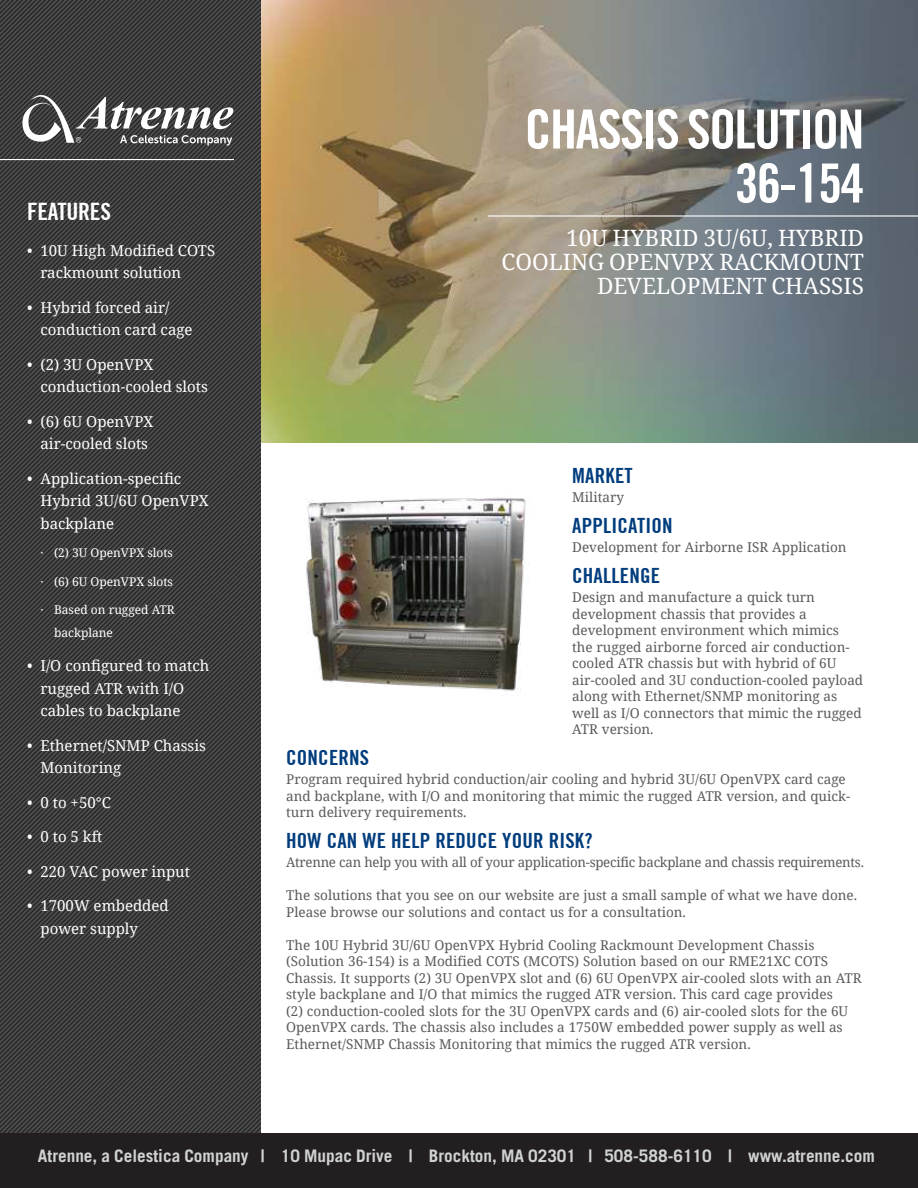
<style>
.page{position:relative;width:918px;height:1188px;background:#fff}
.page>*{position:absolute;margin:0;border:0;box-sizing:border-box;transform-origin:0 0}
.t1{font:700 condensed 54px/54px "Trade Gothic No.20";letter-spacing:-.03em;color:#fff;text-align:right}
.t2{font:700 condensed 24px "Trade Gothic No.20";letter-spacing:-.01em;color:#fff}
.t3{font:22.5px/24px "Noto Serif";color:#fff;text-align:right}
.t4{font:700 condensed 21px "Trade Gothic No.20";letter-spacing:.01em;color:#013d7d}
.t5{font:700 17.25px "Trade Gothic LT Std";color:#d1d2d4}
.t6{font:15px/22.5px "Noto Serif";color:#fff}
.t7{font:13.5px/16.5px "Noto Serif";color:#5a5a5d}
.t8{font:13.5px "Noto Serif";letter-spacing:-.02em;color:#5a5a5d}
.t9{font:12px/22.5px "Noto Serif";color:#fff}
</style>
<div class="page">
<img style="left:261px;top:0;width:657px;height:443px">
<svg style="left:0;top:0;width:261px;height:200px;background:#3c3b3c"></svg>
<svg style="left:0;top:200px;width:261px;height:934px;background:#3c3b3c"></svg>
<div style="left:0;top:1134px;width:918px;height:54px;background:#231f20"></div>
<hr style="left:488px;top:215px;width:430px;height:2px;background:#fff">
<img style="left:306px;top:497px;width:220px;height:194px">
<hr style="left:0;top:159px;width:234px;height:1px;background:#fff">
<svg style="left:22px;top:95px;width:211px;height:51px"></svg>
<h2 class="t2" style="left:27px;top:198px;width:86px">FEATURES</h2>
<p class="t6" style="left:41px;top:241px;width:176px;text-indent:-14px">• 10U High Modified COTS rackmount solution</p>
<p class="t6" style="left:41px;top:298px;width:154px;text-indent:-14px">• Hybrid forced air/ conduction card cage</p>
<p class="t6" style="left:41px;top:355px;width:169px;text-indent:-14px">• (2) 3U OpenVPX conduction-cooled slots</p>
<p class="t6" style="left:27px;top:412px;width:128px;text-align:center">• (6) 6U OpenVPX air-cooled slots</p>
<p class="t6" style="left:41px;top:469px;width:170px;text-indent:-14px">• Application-specific<br>Hybrid 3U/6U OpenVPX backplane</p>
<p class="t9" style="left:41px;top:543px;width:134px">· (2) 3U OpenVPX slots</p>
<p class="t9" style="left:41px;top:571px;width:134px">· (6) 6U OpenVPX slots</p>
<p class="t9" style="left:54px;top:600px;width:122px;text-indent:-14px">· Based on rugged ATR backplane</p>
<p class="t6" style="left:41px;top:656px;width:170px;text-indent:-14px">• I/O configured to match rugged ATR with I/O cables to backplane</p>
<p class="t6" style="left:41px;top:736px;width:167px;text-indent:-14px">• Ethernet/SNMP Chassis<br>Monitoring</p>
<p class="t6" style="left:27px;top:793px;width:85px">• 0 to +50°C</p>
<p class="t6" style="left:27px;top:827px;width:77px">• 0 to 5 kft</p>
<p class="t6" style="left:27px;top:862px;width:165px">• 220 VAC power input</p>
<p class="t6" style="left:41px;top:896px;width:130px;text-indent:-14px">• 1700W embedded power supply</p>
<h1 class="t1" style="left:525px;top:103px;width:341px">CHASSIS SOLUTION<br>36-154</h1>
<h3 class="t3" style="left:502px;top:228px;width:364px">10U HYBRID 3U/6U, HYBRID<br>COOLING OPENVPX RACKMOUNT<br>DEVELOPMENT CHASSIS</h3>
<h3 class="t4" style="left:572px;top:463px;width:62px">MARKET</h3>
<p class="t7" style="left:572px;top:491px;width:53px">Military</p>
<h3 class="t4" style="left:572px;top:513px;width:102px">APPLICATION</h3>
<p class="t7" style="left:572px;top:541px;width:276px">Development for Airborne ISR Application</p>
<h3 class="t4" style="left:572px;top:563px;width:89px">CHALLENGE</h3>
<p class="t7" style="left:572px;top:591px;width:293px">Design and manufacture a quick turn development chassis that provides a development environment which mimics<br>the rugged airborne forced air conduction&shy;cooled ATR chassis but with hybrid of 6U air-cooled and 3U conduction-cooled payload along with Ethernet/SNMP monitoring as well as I/O connectors that mimic the rugged ATR version.</p>
<h3 class="t4" style="left:286px;top:745px;width:85px">CONCERNS</h3>
<p class="t7" style="left:286px;top:773px;width:566px">Program required hybrid conduction/air cooling and hybrid 3U/6U OpenVPX card cage and backplane, with I/O and monitoring that mimic the rugged ATR version, and quick&shy;turn delivery requirements.</p>
<h3 class="t4" style="left:286px;top:828px;width:308px">HOW CAN WE HELP REDUCE YOUR RISK?</h3>
<p class="t8" style="left:286px;top:857px;width:579px">Atrenne can help you with all of your application-specific backplane and chassis requirements.</p>
<p class="t7" style="left:286px;top:889px;width:572px">The solutions that you see on our website are just a small sample of what we have done.<br>Please browse our solutions and contact us for a consultation.</p>
<p class="t7" style="left:286px;top:938px;width:577px">The 10U Hybrid 3U/6U OpenVPX Hybrid Cooling Rackmount Development Chassis (Solution 36-154) is a Modified COTS (MCOTS) Solution based on our RME21XC COTS Chassis. It supports (2) 3U OpenVPX slot and (6) 6U OpenVPX air-cooled slots with an ATR style backplane and I/O that mimics the rugged ATR version. This card cage provides<br>(2) conduction-cooled slots for the 3U OpenVPX cards and (6) air-cooled slots for the 6U OpenVPX cards. The chassis also includes a 1750W embedded power supply as well as Ethernet/SNMP Chassis Monitoring that mimics the rugged ATR version.</p>
<p class="t5" style="left:38px;top:1149px;width:839px">Atrenne, a Celestica Company | 10 Mupac Drive | Brockton, MA 02301 | 508-588-6110 | www.atrenne.com</p>
</div>
